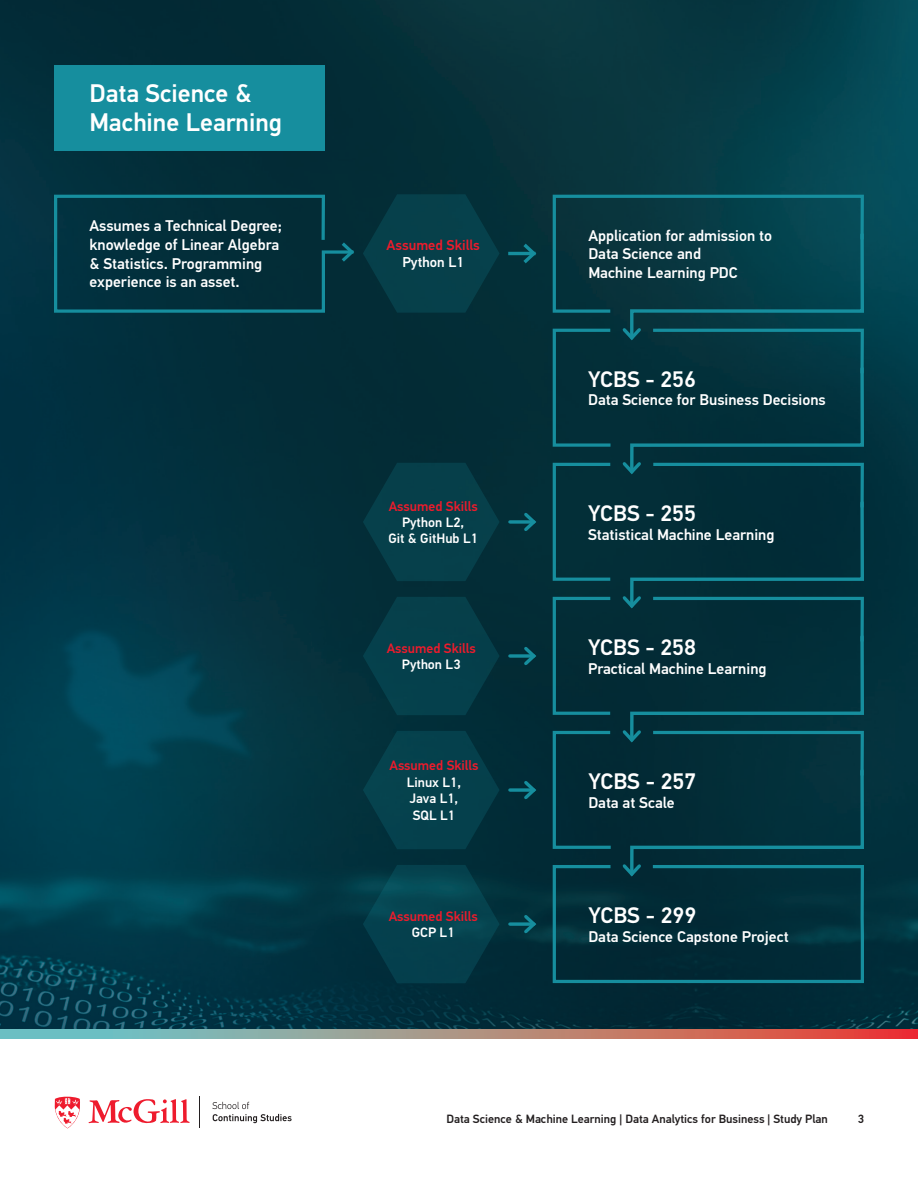
<style>
.page{position:relative;width:918px;height:1188px;background:#fff}
.page>*{position:absolute;margin:0;border:0;box-sizing:border-box;transform-origin:0 0}
.t1{font:500 25.5px/28.5px "PFDIN Text Pro";color:#fff}
.t2{font:500 22.5px "PFDIN Text Pro";color:#fff}
.t3{font:500 15.6px/18.6px "PFDIN Text Pro";color:#fff}
.t4{font:500 14.25px "PFDIN Text Pro";color:#ee1b2c}
.t5{font:500 14.25px "PFDIN Text Pro";color:#fff}
.t6{font:500 13.65px "PFDIN Text Pro";color:#fff}
.t7{font:500 13.65px "PFDIN Text Pro";color:#ee1b2c}
.t8{font:500 12px "PFDIN Text Pro";color:#231f20}
</style>
<div class="page">
<svg style="left:88px;top:1099px;width:102px;height:25px"></svg>
<svg style="left:55px;top:1097px;width:25px;height:31px"></svg>
<hr style="left:200px;top:1096px;width:1px;height:31px;background:#231f20">
<svg style="left:212px;top:1102px;width:80px;height:21px"></svg>
<svg style="left:0;top:1028px;width:918px;height:11px;background:#9a847d"></svg>
<img style="left:0;top:0;width:918px;height:1028px">
<svg style="left:363px;top:194px;width:137px;height:119px;background:#053b45"></svg>
<svg style="left:363px;top:463px;width:137px;height:118px;background:#053a45"></svg>
<svg style="left:363px;top:597px;width:137px;height:118px;background:#043b46"></svg>
<svg style="left:363px;top:731px;width:137px;height:118px;background:#043c47"></svg>
<svg style="left:363px;top:865px;width:137px;height:118px;background:#043e4b"></svg>
<hr style="left:510px;top:252px;width:24px;height:3px;background:#168e9e">
<svg style="left:521px;top:241px;width:18px;height:25px"></svg>
<svg style="left:510px;top:520px;width:11px;height:4px"></svg>
<svg style="left:521px;top:510px;width:18px;height:24px"></svg>
<svg style="left:510px;top:654px;width:11px;height:4px"></svg>
<svg style="left:521px;top:644px;width:18px;height:24px"></svg>
<svg style="left:510px;top:788px;width:11px;height:4px"></svg>
<svg style="left:521px;top:778px;width:18px;height:24px"></svg>
<svg style="left:510px;top:922px;width:11px;height:4px"></svg>
<svg style="left:521px;top:912px;width:18px;height:24px"></svg>
<svg style="left:52px;top:193px;width:305px;height:121px;background:#033440"></svg>
<svg style="left:551px;top:193px;width:315px;height:792px;background:#043540"></svg>
<div style="left:54px;top:65px;width:271px;height:86px;background:#168e9e"></div>
<p class="t1" style="left:89px;top:79px;width:194px">Data Science &amp;<br>Machine Learning</p>
<p class="t3" style="left:89px;top:217px;width:194px">Assumes a Technical Degree; knowledge of Linear Algebra &amp; Statistics. Programming experience is an asset.</p>
<p class="t3" style="left:588px;top:226px;width:185px">Application for admission to<br>Data Science and<br>Machine Learning PDC</p>
<p class="t4" style="left:386px;top:237px;width:95px">Assumed Skills</p>
<p class="t5" style="left:402px;top:254px;width:63px">Python L1</p>
<p class="t2" style="left:588px;top:366px;width:109px">YCBS - 256</p>
<p class="t3" style="left:588px;top:391px;width:239px">Data Science for Business Decisions</p>
<p class="t7" style="left:389px;top:498px;width:91px">Assumed Skills</p>
<p class="t6" style="left:402px;top:514px;width:64px">Python L2,</p>
<p class="t6" style="left:388px;top:530px;width:91px">Git &amp; GitHub L1</p>
<p class="t2" style="left:588px;top:500px;width:109px">YCBS - 255</p>
<p class="t3" style="left:588px;top:525px;width:188px">Statistical Machine Learning</p>
<p class="t7" style="left:387px;top:640px;width:91px">Assumed Skills</p>
<p class="t6" style="left:402px;top:656px;width:60px">Python L3</p>
<p class="t2" style="left:588px;top:634px;width:109px">YCBS - 258</p>
<p class="t3" style="left:588px;top:659px;width:180px">Practical Machine Learning</p>
<p class="t7" style="left:389px;top:758px;width:91px">Assumed Skills</p>
<p class="t6" style="left:407px;top:774px;width:56px">Linux L1,</p>
<p class="t6" style="left:409px;top:790px;width:50px">Java L1,</p>
<p class="t6" style="left:413px;top:807px;width:44px">SQL L1</p>
<p class="t2" style="left:588px;top:768px;width:109px">YCBS - 257</p>
<p class="t3" style="left:588px;top:793px;width:88px">Data at Scale</p>
<p class="t7" style="left:389px;top:908px;width:91px">Assumed Skills</p>
<p class="t6" style="left:412px;top:925px;width:44px">GCP L1</p>
<p class="t2" style="left:588px;top:902px;width:109px">YCBS - 299</p>
<p class="t3" style="left:588px;top:927px;width:202px">Data Science Capstone Project</p>
<p class="t8" style="left:447px;top:1112px;width:383px">Data Science &amp; Machine Learning | Data Analytics for Business | Study Plan</p>
<p class="t8" style="left:858px;top:1112px;width:8px">3</p>
</div>
